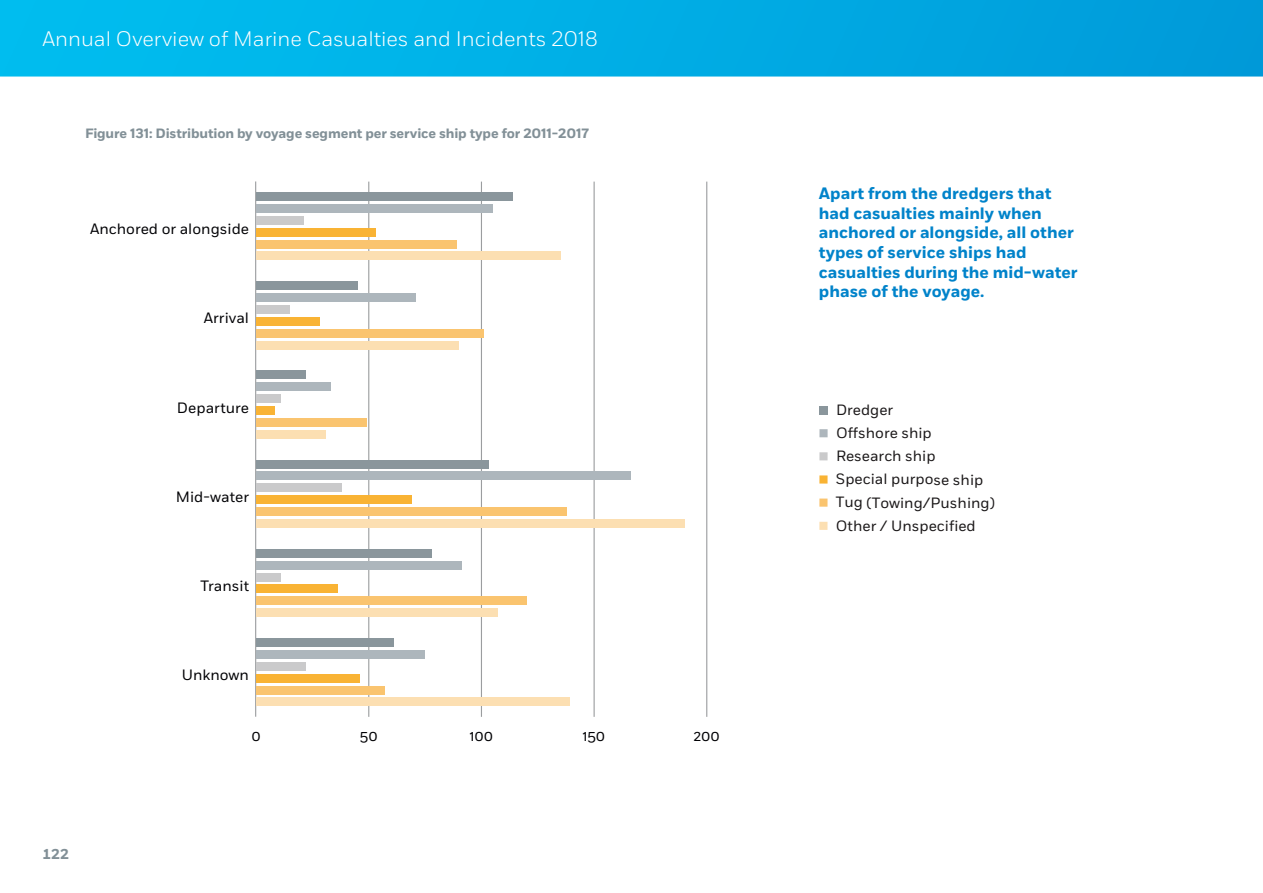
<style>
.page{position:relative;width:1263px;height:893px;background:#fff}
.page>*{position:absolute;margin:0;border:0;box-sizing:border-box;transform-origin:0 0}
.t1{font:300 21px "Fort";color:#fff}
.t2{font:700 16.5px/19.5px "Fort";color:#0083ca}
.t3{font:15px "Fort";color:#1b1819}
.t4{font:15px "Fort";color:#020205}
.t5{font:700 14.25px "Fort";color:#829097}
.t6{font:700 13.5px "Fort";letter-spacing:-.01em;color:#829097}
</style>
<div class="page">
<svg style="left:0;top:0;width:1263px;height:77px;background:#01ade4"></svg>
<hr style="left:256px;top:716px;width:451px;height:2px;background:#1b1819">
<hr style="left:254px;top:182px;width:2px;height:535px;background:#1b1819">
<hr style="left:368px;top:182px;width:1px;height:535px;background:#9b9d9f">
<hr style="left:481px;top:182px;width:1px;height:535px;background:#9b9d9f">
<hr style="left:593px;top:182px;width:2px;height:535px;background:#9b9d9f">
<hr style="left:706px;top:182px;width:1px;height:535px;background:#9b9d9f">
<hr style="left:255px;top:181px;width:1px;height:536px;background:#9b9d9f">
<div style="left:256px;top:192px;width:257px;height:9px;background:#8a969c"></div>
<div style="left:256px;top:281px;width:101px;height:9px;background:#8a969c"></div>
<div style="left:256px;top:371px;width:50px;height:8px;background:#8a969c"></div>
<div style="left:256px;top:460px;width:232px;height:8px;background:#8a969c"></div>
<div style="left:256px;top:549px;width:176px;height:8px;background:#8a969c"></div>
<div style="left:256px;top:638px;width:138px;height:9px;background:#8a969c"></div>
<div style="left:256px;top:204px;width:237px;height:9px;background:#adb6bc"></div>
<div style="left:256px;top:293px;width:160px;height:9px;background:#adb6bc"></div>
<div style="left:256px;top:383px;width:74px;height:8px;background:#adb6bc"></div>
<div style="left:256px;top:472px;width:374px;height:8px;background:#adb6bc"></div>
<div style="left:256px;top:561px;width:205px;height:8px;background:#adb6bc"></div>
<div style="left:256px;top:650px;width:169px;height:9px;background:#adb6bc"></div>
<div style="left:256px;top:216px;width:47px;height:8px;background:#cacacb"></div>
<div style="left:256px;top:305px;width:34px;height:9px;background:#cacacb"></div>
<div style="left:256px;top:394px;width:25px;height:9px;background:#cacacb"></div>
<div style="left:256px;top:484px;width:86px;height:8px;background:#cacacb"></div>
<div style="left:256px;top:573px;width:25px;height:8px;background:#cacacb"></div>
<div style="left:256px;top:662px;width:50px;height:8px;background:#cacacb"></div>
<div style="left:256px;top:228px;width:120px;height:8px;background:#f9b334"></div>
<div style="left:256px;top:317px;width:63px;height:8px;background:#f9b334"></div>
<div style="left:256px;top:406px;width:18px;height:9px;background:#f9b334"></div>
<div style="left:256px;top:496px;width:156px;height:8px;background:#f9b334"></div>
<div style="left:256px;top:585px;width:81px;height:8px;background:#f9b334"></div>
<div style="left:256px;top:674px;width:104px;height:8px;background:#f9b334"></div>
<div style="left:256px;top:240px;width:201px;height:8px;background:#fac46f"></div>
<div style="left:256px;top:329px;width:228px;height:8px;background:#fac46f"></div>
<div style="left:256px;top:418px;width:110px;height:9px;background:#fac46f"></div>
<div style="left:256px;top:507px;width:311px;height:9px;background:#fac46f"></div>
<div style="left:256px;top:597px;width:270px;height:8px;background:#fac46f"></div>
<div style="left:256px;top:686px;width:129px;height:8px;background:#fac46f"></div>
<div style="left:256px;top:252px;width:304px;height:8px;background:#fcdfb2"></div>
<div style="left:256px;top:341px;width:203px;height:8px;background:#fcdfb2"></div>
<div style="left:256px;top:430px;width:70px;height:8px;background:#fcdfb2"></div>
<div style="left:256px;top:519px;width:428px;height:9px;background:#fcdfb2"></div>
<div style="left:256px;top:609px;width:241px;height:8px;background:#fcdfb2"></div>
<div style="left:256px;top:698px;width:313px;height:8px;background:#fcdfb2"></div>
<div style="left:819px;top:406px;width:8px;height:9px;background:#8a969c"></div>
<div style="left:819px;top:475px;width:8px;height:9px;background:#f9b334"></div>
<div style="left:819px;top:429px;width:9px;height:8px;background:#adb6bc"></div>
<div style="left:819px;top:499px;width:8px;height:8px;background:#fac46f"></div>
<div style="left:819px;top:452px;width:8px;height:8px;background:#cacacb"></div>
<div style="left:819px;top:522px;width:8px;height:8px;background:#fcdfb2"></div>
<p class="t1" style="left:43px;top:26px;width:557px">Annual Overview of Marine Casualties and Incidents 2018</p>
<p class="t6" style="left:85px;top:125px;width:505px">Figure 131: Distribution by voyage segment per service ship type for 2011-2017</p>
<p class="t4" style="left:90px;top:220px;width:161px">Anchored or alongside</p>
<p class="t4" style="left:204px;top:309px;width:47px">Arrival</p>
<p class="t4" style="left:177px;top:398px;width:74px">Departure</p>
<p class="t4" style="left:176px;top:487px;width:75px">Mid-water</p>
<p class="t4" style="left:200px;top:577px;width:50px">Transit</p>
<p class="t4" style="left:182px;top:666px;width:69px">Unknown</p>
<p class="t5" style="left:43px;top:845px;width:28px">122</p>
<p class="t4" style="left:251px;top:727px;width:11px">0</p>
<p class="t4" style="left:360px;top:727px;width:19px">50</p>
<p class="t4" style="left:470px;top:727px;width:25px">100</p>
<p class="t4" style="left:583px;top:727px;width:24px">150</p>
<p class="t4" style="left:694px;top:727px;width:28px">200</p>
<p class="t2" style="left:819px;top:185px;width:260px">Apart from the dredgers that had casualties mainly when anchored or alongside, all other types of service ships had casualties during the mid-water phase of the voyage.</p>
<p class="t3" style="left:836px;top:400px;width:59px">Dredger</p>
<p class="t3" style="left:836px;top:447px;width:101px">Research ship</p>
<p class="t3" style="left:836px;top:424px;width:97px">Offshore ship</p>
<p class="t3" style="left:836px;top:470px;width:149px">Special purpose ship</p>
<p class="t3" style="left:836px;top:493px;width:161px">Tug (Towing/Pushing)</p>
<p class="t3" style="left:836px;top:516px;width:141px">Other / Unspecified</p>
</div>
